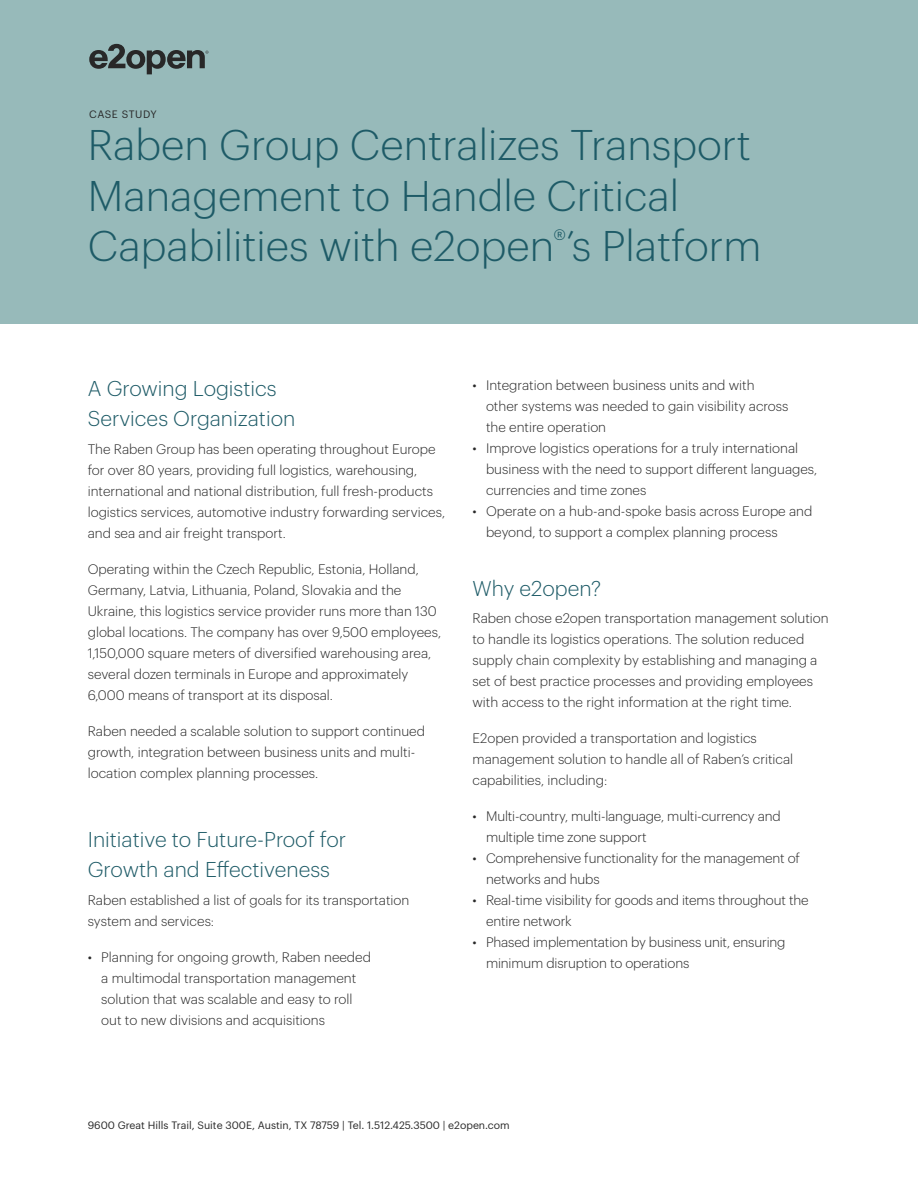
<style>
.page{position:relative;width:918px;height:1188px;background:#fff}
.page>*{position:absolute;margin:0;border:0;box-sizing:border-box;transform-origin:0 0}
.H1_small{font:300 42px/50.4px "Graphik";color:#1e5b67}
.t1{font:300 21px/30px "Graphik";color:#1e5b67}
.t2{font:300 13.5px/21px "Graphik";color:#282828}
.t3{font:10.5px "Graphik";color:#282828}
.t4{font:10.5px "Graphik";letter-spacing:.04em;color:#282828}
</style>
<div class="page">
<div style="left:0;top:0;width:918px;height:324px;background:#97baba"></div>
<svg style="left:89px;top:44px;width:119px;height:30px"></svg>
<p class="t4" style="left:89px;top:106px;width:69px">CASE STUDY</p>
<p class="H1_small" style="left:88px;top:117px;width:675px">Raben Group Centralizes Transport<br>Management to Handle Critical<br>Capabilities with e2open<sup>®</sup>’s Platform</p>
<h2 class="t1" style="left:88px;top:372px;width:209px">A Growing Logistics<br>Services Organization</h2>
<p class="t2" style="left:88px;top:438px;width:359px">The Raben Group has been operating throughout Europe for over 80 years, providing full logistics, warehousing, international and national distribution, full fresh-products logistics services, automotive industry forwarding services, and sea and air freight transport.</p>
<p class="t2" style="left:88px;top:558px;width:355px">Operating within the Czech Republic, Estonia, Holland, Germany, Latvia, Lithuania, Poland, Slovakia and the Ukraine, this logistics service provider runs more than 130 global locations. The company has over 9,500 employees, 1,150,000 square meters of diversified warehousing area, several dozen terminals in Europe and approximately 6,000 means of transport at its disposal.</p>
<p class="t2" style="left:88px;top:720px;width:339px">Raben needed a scalable solution to support continued growth, integration between business units and multi&shy;location complex planning processes.</p>
<h2 class="t1" style="left:88px;top:823px;width:260px">Initiative to Future-Proof for<br>Growth and Effectiveness</h2>
<p class="t2" style="left:88px;top:889px;width:323px">Raben established a list of goals for its transportation system and services:</p>
<p class="t2" style="left:101px;top:946px;width:271px;text-indent:-14px">• Planning for ongoing growth, Raben needed a multimodal transportation management solution that was scalable and easy to roll out to new divisions and acquisitions</p>
<p class="t2" style="left:486px;top:374px;width:304px;text-indent:-14px">• Integration between business units and with other systems was needed to gain visibility across the entire operation</p>
<p class="t2" style="left:486px;top:437px;width:333px;text-indent:-14px">• Improve logistics operations for a truly international business with the need to support different languages, currencies and time zones</p>
<p class="t2" style="left:486px;top:500px;width:328px;text-indent:-14px">• Operate on a hub-and-spoke basis across Europe and beyond, to support a complex planning process</p>
<h2 class="t1" style="left:472px;top:571px;width:130px">Why e2open?</h2>
<p class="t2" style="left:472px;top:607px;width:358px">Raben chose e2open transportation management solution to handle its logistics operations. The solution reduced supply chain complexity by establishing and managing a set of best practice processes and providing employees with access to the right information at the right time.</p>
<p class="t2" style="left:472px;top:727px;width:322px">E2open provided a transportation and logistics management solution to handle all of Raben’s critical capabilities, including:</p>
<p class="t2" style="left:486px;top:805px;width:296px;text-indent:-14px">• Multi-country, multi-language, multi-currency and multiple time zone support</p>
<p class="t2" style="left:486px;top:847px;width:316px;text-indent:-14px">• Comprehensive functionality for the management of networks and hubs</p>
<p class="t2" style="left:486px;top:889px;width:324px;text-indent:-14px">• Real-time visibility for goods and items throughout the entire network</p>
<p class="t2" style="left:486px;top:931px;width:301px;text-indent:-14px">• Phased implementation by business unit, ensuring minimum disruption to operations</p>
<p class="t3" style="left:88px;top:1118px;width:424px">9600 Great Hills Trail, Suite 300E, Austin, TX 78759 | Tel. 1.512.425.3500 | e2open.com</p>
</div>
